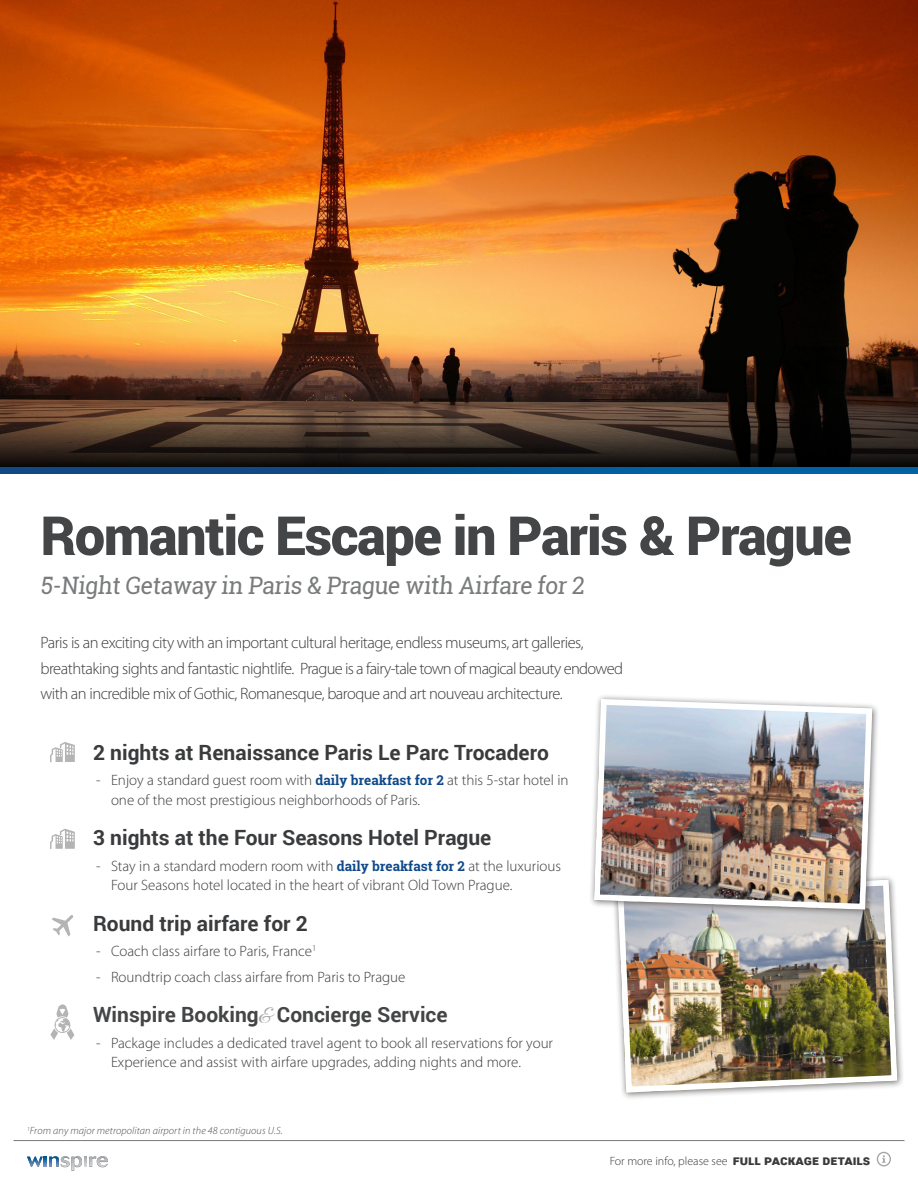
<style>
.page{position:relative;width:918px;height:1188px;background:#fff}
.page>*{position:absolute;margin:0;border:0;box-sizing:border-box;transform-origin:0 0}
.t1{font:900 54px "Roboto";letter-spacing:-.025em;color:#444546}
.MAIN_SUBHEADER{font:24px "Roboto Slab";color:#797b7c;scale:.96 1}
.Main_Bullet{font:700 21px "Roboto";color:#3a3b3d}
.Main_Bullet-2{font:700 21px "Roboto";color:#444546}
.SubBullet{font:300 16.5px/25.5px "Myriad Pro";letter-spacing:-.03em;color:#3a3b3d}
.t2{font:300 15px/19.5px "Myriad Pro";color:#3a3b3d}
.t3{font:300 12px "Myriad Pro";color:#3a3b3d}
.t4{font:italic 300 10.5px "Myriad Pro";letter-spacing:.01em;color:#4b4c4e}
.s1{font-family:"Roboto Slab";font-weight:700;font-size:13.5px;color:#0f498a}
.s2{font-family:"Great Vibes";font-weight:400;color:#a4a5a6}
.s3{font-family:"Roboto";font-weight:900;font-size:13.5px}
</style>
<div class="page">
<hr style="left:14px;top:1140px;width:890px;height:1px;background:#797b7c">
<svg style="left:877px;top:1152px;width:14px;height:14px"></svg>
<svg style="left:27px;top:1156px;width:81px;height:15px"></svg>
<img style="left:0;top:0;width:917px;height:361px">
<svg style="left:0;top:361px;width:918px;height:106px;background:#422e22"></svg>
<svg style="left:0;top:467px;width:918px;height:7px;background:#065494"></svg>
<svg style="left:50px;top:742px;width:25px;height:20px"></svg>
<svg style="left:50px;top:1004px;width:24px;height:36px"></svg>
<svg style="left:52px;top:915px;width:21px;height:22px"></svg>
<div style="left:612px;top:875px;width:293px;height:225px;background:#231f20;opacity:.6"></div>
<img style="left:615px;top:877px;width:285px;height:219px">
<svg style="left:50px;top:829px;width:25px;height:20px"></svg>
<div style="left:588px;top:694px;width:291px;height:223px;background:#231f20;opacity:.6"></div>
<img style="left:591px;top:696px;width:284px;height:217px">
<p class="t1" style="left:40px;top:498px;width:813px">Romantic Escape in Paris &amp; Prague</p>
<p class="MAIN_SUBHEADER" style="left:40px;top:568px;width:571px">5-Night Getaway in Paris &amp; Prague with Airfare for 2</p>
<p class="SubBullet" style="left:40px;top:630px;width:584px">Paris is an exciting city with an important cultural heritage, endless museums, art galleries, breathtaking sights and fantastic nightlife. Prague is a fairy-tale town of magical beauty endowed with an incredible mix of Gothic, Romanesque, baroque and art nouveau architecture.</p>
<p class="Main_Bullet" style="left:93px;top:737px;width:457px">2 nights at Renaissance Paris Le Parc Trocadero</p>
<p class="t2" style="left:111px;top:770px;width:459px;text-indent:-15px">- Enjoy a standard guest room with <span class="s1">daily breakfast for 2</span> at this 5-star hotel in one of the most prestigious neighborhoods of Paris.</p>
<p class="Main_Bullet" style="left:93px;top:823px;width:400px">3 nights at the Four Seasons Hotel Prague</p>
<p class="t2" style="left:111px;top:856px;width:452px;text-indent:-15px">- Stay in a standard modern room with <span class="s1">daily breakfast for 2</span> at the luxurious<br>Four Seasons hotel located in the heart of vibrant Old Town Prague.</p>
<p class="Main_Bullet" style="left:93px;top:908px;width:216px">Round trip airfare for 2</p>
<p class="t2" style="left:96px;top:941px;width:222px">- Coach class airfare to Paris, France<sup>1</sup></p>
<p class="t2" style="left:96px;top:967px;width:311px">- Roundtrip coach class airfare from Paris to Prague</p>
<p class="Main_Bullet-2" style="left:93px;top:1000px;width:356px">Winspire Booking<span class="s2">&amp;</span> Concierge Service</p>
<p class="t2" style="left:111px;top:1033px;width:444px;text-indent:-15px">- Package includes a dedicated travel agent to book all reservations for your<br>Experience and assist with airfare upgrades, adding nights and more.</p>
<p class="t4" style="left:27px;top:1124px;width:257px"><sup>1</sup>From any major metropolitan airport in the 48 contiguous U.S.</p>
<p class="t3" style="left:610px;top:1154px;width:262px">For more info, please see <span class="s3">full package Details</span></p>
</div>
